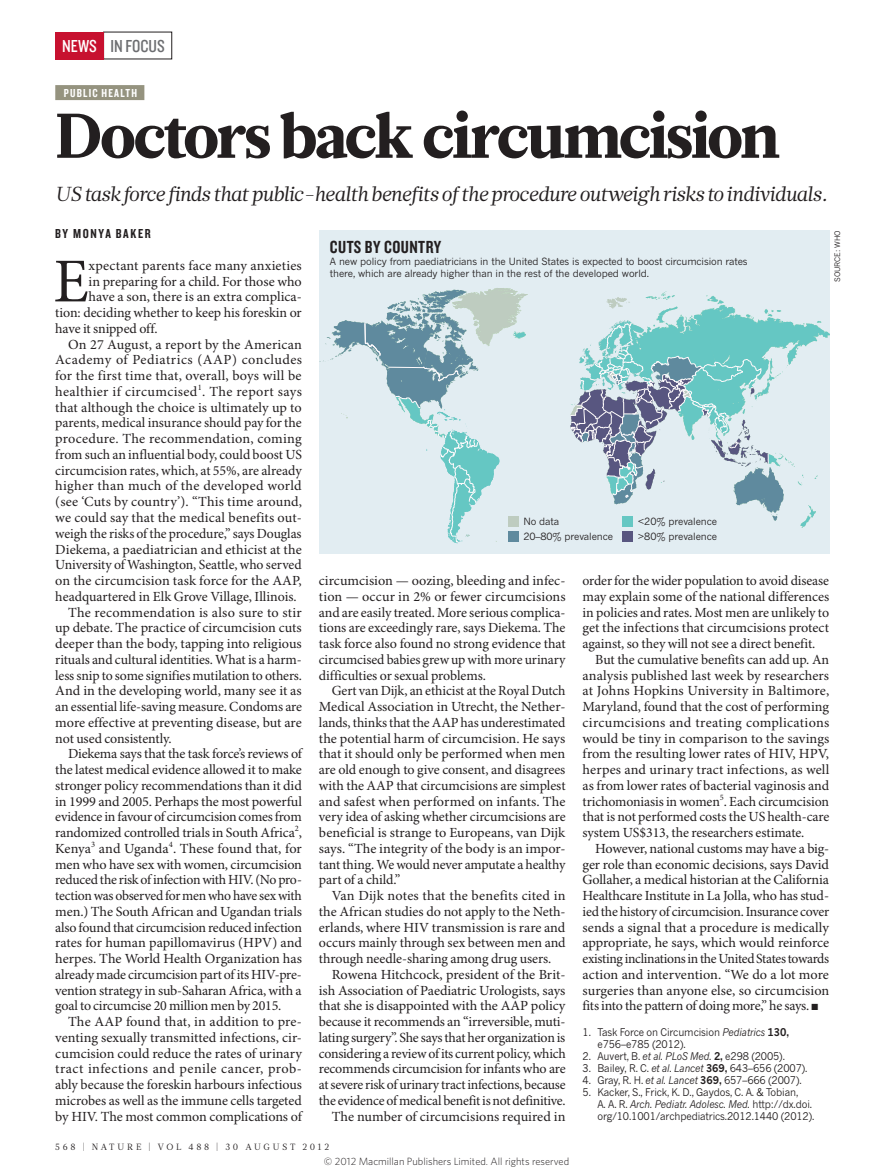
<style>
.page{position:relative;width:893px;height:1174px;background:#fff}
.page>*{position:absolute;margin:0;border:0;box-sizing:border-box;transform-origin:0 0}
.HEAD_42{font:900 63px "Glosa Math";letter-spacing:-.035em;color:#231f20}
.BODY_DROP_CAP{font:62.4px "Minion Pro";color:#231f20}
.INTRO{font:italic 20.25px "Glosa Math";letter-spacing:-.005em;color:#231f20}
.t1{font:18.15px "Knockout 49 Liteweight 2";letter-spacing:.025em;color:#231f20}
.t2{font:18px "Knockout 29 Junior Ltweight";color:#6c6d70}
.t3{font:18px "Knockout 29 Junior Ltweight";color:#fff}
.BODY_INDENT{font:13.95px/15.8px "Minion Pro";letter-spacing:-.01em;color:#231f20;text-align:justify}
.BODY_DROP_CAP-2{font:13.95px "Minion Pro";letter-spacing:-.005em;color:#231f20}
.AUTHOR_BYLINE{font:13.5px "Knockout 49 Liteweight";letter-spacing:.12em;color:#231f20}
.SUBJECT_STRAP{font:12px "Knockout 49 Liteweight";letter-spacing:.1em;color:#fff}
.REFS{font:10.5px/12px "News Gothic MTOT";letter-spacing:-.01em;color:#231f20;scale:.95 1}
.t4{font:300 10.5px "Whitney";color:#231f20}
.t5{font:9.9px/11.6px "News Gothic MTOT Regular 2";letter-spacing:-.01em;color:#231f20}
.t6{font:9px "Glosa Math";letter-spacing:.3em;color:#231f20}
.PIC_CREDIT{font:7.5px "News Gothic MTOT";color:#231f20}
.s1{font-style:italic}
.s2{font-weight:700}
</style>
<div class="page">
<div style="left:319px;top:230px;width:510px;height:323px;background:#e2edf2"></div>
<svg style="left:319px;top:288px;width:510px;height:256px"></svg>
<div style="left:55px;top:85px;width:89px;height:15px;background:#95937f"></div>
<div style="left:55px;top:32px;width:49px;height:27px;background:#c7112f"></div>
<p class="t3" style="left:62px;top:34px;width:36px">NEWS</p>
<p class="t2" style="left:111px;top:34px;width:56px">IN FOCUS</p>
<p class="SUBJECT_STRAP" style="left:64px;top:85px;width:75px">PUBLIC HEALTH</p>
<p class="HEAD_42" style="left:55px;top:94px;width:725px">Doctors back circumcision</p>
<p class="INTRO" style="left:55px;top:180px;width:774px">US task force finds that public-health benefits of the procedure outweigh risks to individuals.</p>
<p class="AUTHOR_BYLINE" style="left:55px;top:225px;width:97px">BY MONYA BAKER</p>
<p class="BODY_DROP_CAP" style="left:53px;top:244px;width:37px">E</p>
<p class="BODY_DROP_CAP-2" style="left:89px;top:257px;width:215px">xpectant parents face many anxieties</p>
<p class="BODY_DROP_CAP-2" style="left:89px;top:273px;width:215px">in preparing for a child. For those who</p>
<p class="BODY_DROP_CAP-2" style="left:89px;top:288px;width:215px">have a son, there is an extra complica-</p>
<p class="BODY_DROP_CAP-2" style="left:55px;top:304px;width:248px">tion: deciding whether to keep his foreskin or</p>
<p class="BODY_DROP_CAP-2" style="left:55px;top:320px;width:104px">have it snipped off.</p>
<p class="BODY_INDENT" style="left:55px;top:337px;width:248px;text-indent:13px">On 27 August, a report by the American Academy of Pediatrics (AAP) concludes for the first time that, overall, boys will be healthier if circumcised<sup>1</sup>. The report says that although the choice is ultimately up to parents, medical insurance should pay for the procedure. The recommendation, coming from such an influential body, could boost US circumcision rates, which, at 55%, are already higher than much of the developed world (see ‘Cuts by country’). “This time around, we could say that the medical benefits out&shy;weigh the risks of the procedure,” says Douglas Diekema, a paediatrician and ethicist at the University of Washington, Seattle, who served on the circumcision task force for the AAP, headquartered in Elk Grove Village, Illinois.</p>
<p class="BODY_INDENT" style="left:55px;top:605px;width:248px;text-indent:13px">The recommendation is also sure to stir up debate. The practice of circumcision cuts deeper than the body, tapping into religious rituals and cultural identities. What is a harm&shy;less snip to some signifies mutilation to others.<br>And in the developing world, many see it as an essential life-saving measure. Condoms are more effective at preventing disease, but are not used consistently.</p>
<p class="BODY_INDENT" style="left:55px;top:746px;width:248px;text-indent:13px">Diekema says that the task force’s reviews of the latest medical evidence allowed it to make stronger policy recommendations than it did in 1999 and 2005. Perhaps the most powerful evidence in favour of circumcision comes from randomized controlled trials in South Africa<sup>2</sup>, Kenya<sup>3</sup> and Uganda<sup>4</sup>. These found that, for men who have sex with women, circumcision reduced the risk of infection with HIV. (No pro&shy;tection was observed for men who have sex with men.) The South African and Ugandan trials also found that circumcision reduced infection rates for human papillomavirus (HPV) and herpes. The World Health Organization has already made circumcision part of its HIV-pre&shy;vention strategy in sub-Saharan Africa, with a goal to circumcise 20 million men by 2015.</p>
<p class="BODY_INDENT" style="left:55px;top:1014px;width:248px;text-indent:13px">The AAP found that, in addition to pre&shy;venting sexually transmitted infections, cir&shy;cumcision could reduce the rates of urinary tract infections and penile cancer, prob&shy;ably because the foreskin harbours infectious microbes as well as the immune cells targeted by HIV. The most common complications of</p>
<p class="t1" style="left:330px;top:236px;width:113px">CUTS BY COUNTRY</p>
<p class="t5" style="left:330px;top:256px;width:419px">A new policy from paediatricians in the United States is expected to boost circumcision rates there, which are already higher than in the rest of the developed world.</p>
<p class="PIC_CREDIT" style="left:833px;top:282px;width:54px;rotate:-90deg">SOURCE: WHO</p>
<p class="t5" style="left:523px;top:515px;width:37px">No data</p>
<p class="t5" style="left:638px;top:515px;width:81px">&lt;20% prevalence</p>
<p class="t5" style="left:523px;top:530px;width:91px">20–80% prevalence</p>
<p class="t5" style="left:638px;top:530px;width:81px">&gt;80% prevalence</p>
<p class="BODY_INDENT" style="left:319px;top:573px;width:248px">circumcision — oozing, bleeding and infec&shy;tion — occur in 2% or fewer circumcisions and are easily treated. More serious complica&shy;tions are exceedingly rare, says Diekema. The task force also found no strong evidence that circumcised babies grew up with more urinary difficulties or sexual problems.</p>
<p class="BODY_INDENT" style="left:319px;top:683px;width:248px;text-indent:13px">Gert van Dijk, an ethicist at the Royal Dutch Medical Association in Utrecht, the Nether&shy;lands, thinks that the AAP has underestimated the potential harm of circumcision. He says that it should only be performed when men are old enough to give consent, and disagrees with the AAP that circumcisions are simplest and safest when performed on infants. The very idea of asking whether circumcisions are beneficial is strange to Europeans, van Dijk says. “The integrity of the body is an impor&shy;tant thing. We would never amputate a healthy part of a child.”</p>
<p class="BODY_INDENT" style="left:319px;top:888px;width:248px;text-indent:13px">Van Dijk notes that the benefits cited in the African studies do not apply to the Neth&shy;erlands, where HIV transmission is rare and occurs mainly through sex between men and through needle-sharing among drug users.</p>
<p class="BODY_INDENT" style="left:319px;top:967px;width:248px;text-indent:13px">Rowena Hitchcock, president of the Brit&shy;ish Association of Paediatric Urologists, says that she is disappointed with the AAP policy because it recommends an “irreversible, muti&shy;lating surgery”. She says that her organization is considering a review of its current policy, which recommends circumcision for infants who are at severe risk of urinary tract infections, because the evidence of medical benefit is not definitive.</p>
<p class="BODY_INDENT" style="left:332px;top:1109px;width:235px">The number of circumcisions required in</p>
<p class="BODY_INDENT" style="left:583px;top:573px;width:248px">order for the wider population to avoid disease may explain some of the national differences in policies and rates. Most men are unlikely to get the infections that circumcisions protect against, so they will not see a direct benefit.</p>
<p class="BODY_INDENT" style="left:583px;top:652px;width:248px;text-indent:13px">But the cumulative benefits can add up. An analysis published last week by researchers at Johns Hopkins University in Baltimore, Maryland, found that the cost of performing circumcisions and treating complications would be tiny in comparison to the savings from the resulting lower rates of HIV, HPV, herpes and urinary tract infections, as well as from lower rates of bacterial vaginosis and trichomoniasis in women<sup>5</sup>. Each circumcision that is not performed costs the US health-care system US$313, the researchers estimate.</p>
<p class="BODY_INDENT" style="left:583px;top:841px;width:248px;text-indent:13px">However, national customs may have a big&shy;ger role than economic decisions, says David Gollaher, a medical historian at the California Healthcare Institute in La Jolla, who has stud&shy;ied the history of circumcision. Insurance cover sends a signal that a procedure is medically appropriate, he says, which would reinforce existing inclinations in the United States towards action and intervention. “We do a lot more surgeries than anyone else, so circumcision fits into the pattern of doing more,” he says. ■</p>
<p class="REFS" style="left:597px;top:1026px;width:203px;text-indent:-15px">1. Task Force on Circumcision <span class="s1">Pediatrics</span> <span class="s2">130, </span>e756–e785 (2012).</p>
<p class="REFS" style="left:583px;top:1050px;width:215px">2. Auvert, B. <span class="s1">et al. PLoS Med.</span> <span class="s2">2,</span> e298 (2005).</p>
<p class="REFS" style="left:583px;top:1062px;width:238px">3. Bailey, R. C. <span class="s1">et al. Lancet</span> <span class="s2">369,</span> 643–656 (2007).</p>
<p class="REFS" style="left:583px;top:1074px;width:232px">4. Gray, R. H. <span class="s1">et al. Lancet</span> <span class="s2">369,</span> 657–666 (2007).</p>
<p class="REFS" style="left:597px;top:1086px;width:230px;text-indent:-15px">5. Kacker, S., Frick, K. D., Gaydos, C. A. &amp; Tobian,<br>A. A. R. <span class="s1">Arch. Pediatr. Adolesc. Med.</span> http://dx.doi. org/10.1001/archpediatrics.2012.1440 (2012).</p>
<p class="t6" style="left:55px;top:1141px;width:275px">568 | NATURE | VOL 488 | 30 AUGUST 2012</p>
<p class="t4" style="left:324px;top:1154px;width:247px">© 2012 Macmillan Publishers Limited. All rights reserved</p>
</div>
